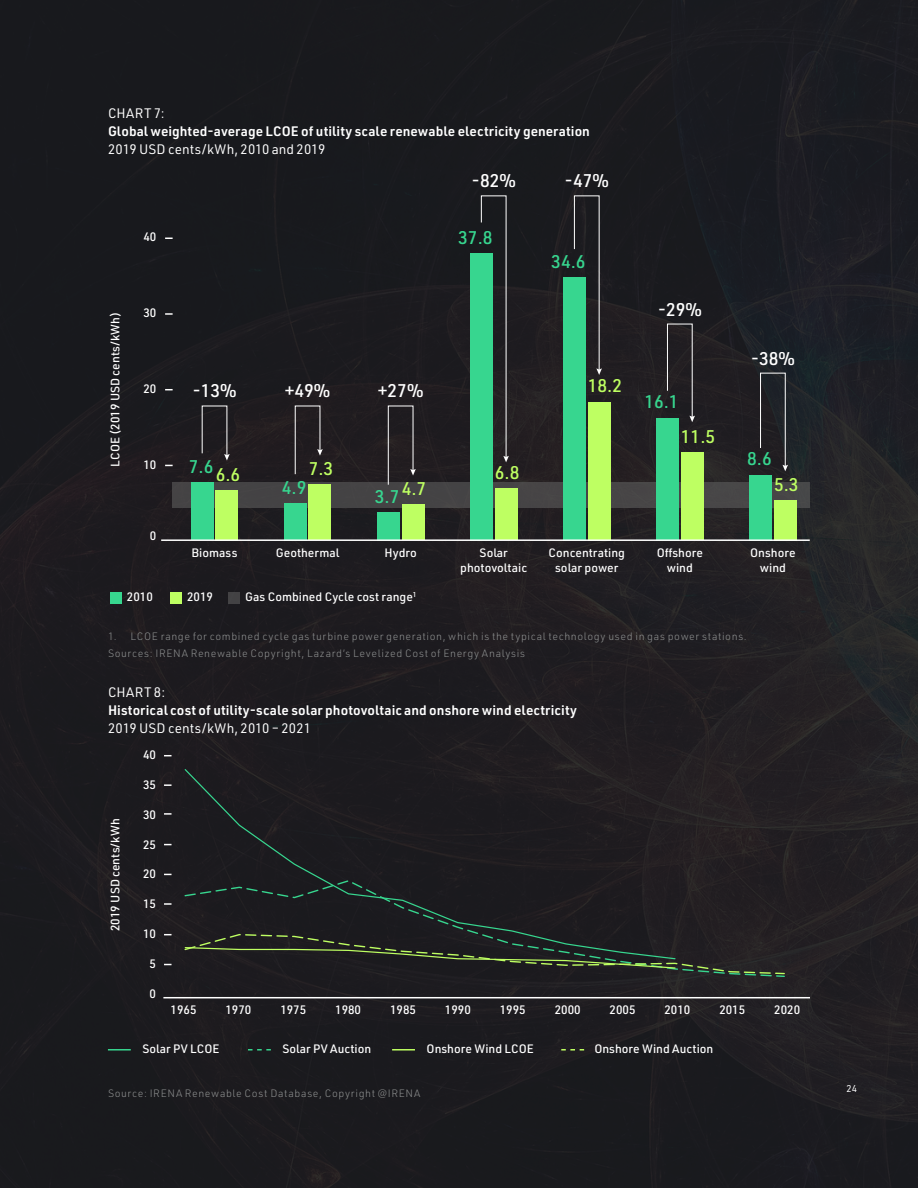
<style>
.page{position:relative;width:918px;height:1188px;background:#1a1c1c}
.page>*{position:absolute;margin:0;border:0;box-sizing:border-box;transform-origin:0 0}
.t1{font:500 18px "URWDIN";color:#fff}
.t2{font:500 18px "URWDIN";color:#37d68f}
.t3{font:500 18px "URWDIN";color:#beff62}
.t4{font:600 13.5px "URWDIN";letter-spacing:.01em;color:#fff}
.t5{font:13.5px "URWDIN";letter-spacing:.01em;color:#fff}
.t6{font:500 12px/14.4px "URWDIN";color:#fff;text-align:center}
.t7{font:300 10.5px/16.5px "URWDIN";letter-spacing:.06em;color:#8c8e8e}
.t8{font:9.75px "URWDIN";color:#fff}
</style>
<div class="page">
<div style="left:173px;top:482px;width:637px;height:26px;background:#464445"></div>
<div style="left:110px;top:592px;width:12px;height:12px;background:#37d68f"></div>
<div style="left:170px;top:592px;width:12px;height:12px;background:#beff62"></div>
<div style="left:228px;top:592px;width:12px;height:12px;background:#434244"></div>
<div style="left:191px;top:482px;width:22px;height:58px;background:#37d68f"></div>
<div style="left:216px;top:490px;width:22px;height:50px;background:#beff62"></div>
<svg style="left:201px;top:405px;width:29px;height:56px"></svg>
<div style="left:284px;top:503px;width:23px;height:37px;background:#37d68f"></div>
<div style="left:309px;top:485px;width:22px;height:55px;background:#beff62"></div>
<svg style="left:294px;top:405px;width:29px;height:70px"></svg>
<div style="left:377px;top:512px;width:23px;height:28px;background:#37d68f"></div>
<div style="left:402px;top:504px;width:22px;height:36px;background:#beff62"></div>
<svg style="left:388px;top:405px;width:28px;height:80px"></svg>
<div style="left:470px;top:253px;width:23px;height:287px;background:#37d68f"></div>
<div style="left:495px;top:489px;width:22px;height:51px;background:#beff62"></div>
<svg style="left:481px;top:195px;width:28px;height:267px"></svg>
<div style="left:563px;top:277px;width:23px;height:263px;background:#37d68f"></div>
<div style="left:588px;top:402px;width:22px;height:138px;background:#beff62"></div>
<svg style="left:574px;top:195px;width:28px;height:180px"></svg>
<div style="left:656px;top:418px;width:23px;height:122px;background:#37d68f"></div>
<div style="left:681px;top:453px;width:22px;height:87px;background:#beff62"></div>
<svg style="left:667px;top:323px;width:28px;height:99px"></svg>
<div style="left:749px;top:475px;width:23px;height:65px;background:#37d68f"></div>
<div style="left:774px;top:500px;width:23px;height:40px;background:#beff62"></div>
<svg style="left:760px;top:372px;width:28px;height:99px"></svg>
<svg style="left:165px;top:313px;width:8px;height:2px"></svg>
<hr style="left:161px;top:539px;width:649px;height:2px;background:#fff">
<hr style="left:108px;top:1049px;width:23px;height:2px;background:#37d68f">
<svg style="left:248px;top:1049px;width:23px;height:2px"></svg>
<svg style="left:561px;top:1049px;width:23px;height:2px"></svg>
<hr style="left:392px;top:1049px;width:23px;height:2px;background:#beff62">
<svg style="left:164px;top:784px;width:8px;height:2px"></svg>
<svg style="left:164px;top:813px;width:8px;height:2px"></svg>
<svg style="left:164px;top:903px;width:8px;height:2px"></svg>
<svg style="left:184px;top:768px;width:492px;height:112px"></svg>
<svg style="left:184px;top:880px;width:601px;height:97px"></svg>
<svg style="left:184px;top:934px;width:601px;height:40px"></svg>
<hr style="left:163px;top:997px;width:647px;height:1px;background:#fff">
<p class="t5" style="left:108px;top:104px;width:58px">CHART 7:</p>
<p class="t4" style="left:108px;top:122px;width:483px">Global weighted-average LCOE of utility scale renewable electricity generation</p>
<p class="t5" style="left:108px;top:140px;width:219px">2019 USD cents/kWh, 2010 and 2019</p>
<h1 class="t1" style="left:472px;top:169px;width:46px">-82%</h1>
<h1 class="t1" style="left:565px;top:169px;width:46px">-47%</h1>
<p class="t6" style="left:143px;top:229px;width:14px">40</p>
<h1 class="t2" style="left:458px;top:225px;width:36px">37.8</h1>
<h1 class="t2" style="left:551px;top:249px;width:36px">34.6</h1>
<p class="t6" style="left:108px;top:467px;width:156px;rotate:-90deg">LCOE (2019 USD cents/kWh)</p>
<p class="t6" style="left:143px;top:305px;width:14px">30</p>
<p class="t6" style="left:143px;top:381px;width:14px">20</p>
<p class="t6" style="left:143px;top:457px;width:14px">10</p>
<h1 class="t1" style="left:192px;top:379px;width:46px">-13%</h1>
<h1 class="t2" style="left:189px;top:455px;width:26px">7.6</h1>
<h1 class="t3" style="left:216px;top:462px;width:26px">6.6</h1>
<h1 class="t1" style="left:285px;top:379px;width:47px">+49%</h1>
<h1 class="t3" style="left:309px;top:457px;width:26px">7.3</h1>
<h1 class="t2" style="left:282px;top:475px;width:26px">4.9</h1>
<h1 class="t1" style="left:378px;top:379px;width:47px">+27%</h1>
<h1 class="t2" style="left:375px;top:484px;width:53px">3.7<sup>4.7</sup></h1>
<h1 class="t3" style="left:495px;top:461px;width:26px">6.8</h1>
<h1 class="t1" style="left:658px;top:297px;width:46px">-29%</h1>
<h1 class="t3" style="left:588px;top:374px;width:36px">18.2</h1>
<h1 class="t2" style="left:644px;top:390px;width:36px">16.1</h1>
<h1 class="t3" style="left:681px;top:425px;width:36px">11.5</h1>
<h1 class="t1" style="left:751px;top:347px;width:46px">-38%</h1>
<h1 class="t2" style="left:747px;top:447px;width:26px">8.6</h1>
<h1 class="t3" style="left:774px;top:472px;width:26px">5.3</h1>
<p class="t6" style="left:150px;top:528px;width:8px">0</p>
<p class="t6" style="left:192px;top:545px;width:47px">Biomass</p>
<p class="t6" style="left:276px;top:545px;width:65px">Geothermal</p>
<p class="t6" style="left:384px;top:545px;width:34px">Hydro</p>
<p class="t6" style="left:460px;top:545px;width:68px">Solar photovoltaic</p>
<p class="t6" style="left:549px;top:545px;width:78px">Concentrating solar power</p>
<p class="t6" style="left:657px;top:545px;width:48px">Offshore wind</p>
<p class="t6" style="left:750px;top:545px;width:47px">Onshore wind</p>
<p class="t6" style="left:127px;top:589px;width:27px">2010</p>
<p class="t6" style="left:187px;top:589px;width:27px">2019</p>
<p class="t6" style="left:245px;top:589px;width:173px">Gas Combined Cycle cost range<sup>1</sup></p>
<p class="t7" style="left:108px;top:628px;width:640px">1. LCOE range for combined cycle gas turbine power generation, which is the typical technology used in gas power stations.<br>Sources: IRENA Renewable Copyright, Lazard’s Levelized Cost of Energy Analysis</p>
<p class="t5" style="left:108px;top:683px;width:59px">CHART 8:</p>
<p class="t4" style="left:108px;top:701px;width:471px">Historical cost of utility-scale solar photovoltaic and onshore wind electricity</p>
<p class="t5" style="left:108px;top:719px;width:205px">2019 USD cents/kWh, 2010 – 2021</p>
<p class="t6" style="left:143px;top:747px;width:14px">40</p>
<p class="t6" style="left:108px;top:931px;width:114px;rotate:-90deg">2019 USD cents/kWh</p>
<p class="t6" style="left:143px;top:777px;width:14px">35</p>
<p class="t6" style="left:143px;top:807px;width:14px">30</p>
<p class="t6" style="left:143px;top:837px;width:14px">25</p>
<p class="t6" style="left:143px;top:867px;width:14px">20</p>
<p class="t6" style="left:143px;top:896px;width:14px">15</p>
<p class="t6" style="left:143px;top:926px;width:14px">10</p>
<p class="t6" style="left:150px;top:956px;width:8px">5</p>
<p class="t6" style="left:149px;top:986px;width:8px">0</p>
<p class="t6" style="left:171px;top:1002px;width:27px">1965</p>
<p class="t6" style="left:225px;top:1002px;width:27px">1970</p>
<p class="t6" style="left:280px;top:1002px;width:27px">1975</p>
<p class="t6" style="left:335px;top:1002px;width:27px">1980</p>
<p class="t6" style="left:390px;top:1002px;width:27px">1985</p>
<p class="t6" style="left:445px;top:1002px;width:27px">1990</p>
<p class="t6" style="left:500px;top:1002px;width:27px">1995</p>
<p class="t6" style="left:555px;top:1002px;width:27px">2000</p>
<p class="t6" style="left:610px;top:1002px;width:27px">2005</p>
<p class="t6" style="left:664px;top:1002px;width:27px">2010</p>
<p class="t6" style="left:719px;top:1002px;width:27px">2015</p>
<p class="t6" style="left:774px;top:1002px;width:27px">2020</p>
<p class="t6" style="left:142px;top:1042px;width:79px">Solar PV LCOE</p>
<p class="t6" style="left:282px;top:1042px;width:90px">Solar PV Auction</p>
<p class="t6" style="left:427px;top:1042px;width:109px">Onshore Wind LCOE</p>
<p class="t6" style="left:594px;top:1042px;width:120px">Onshore Wind Auction</p>
<p class="t7" style="left:108px;top:1084px;width:314px">Source: IRENA Renewable Cost Database, Copyright @IRENA</p>
<p class="t8" style="left:847px;top:1082px;width:12px">24</p>
</div>
